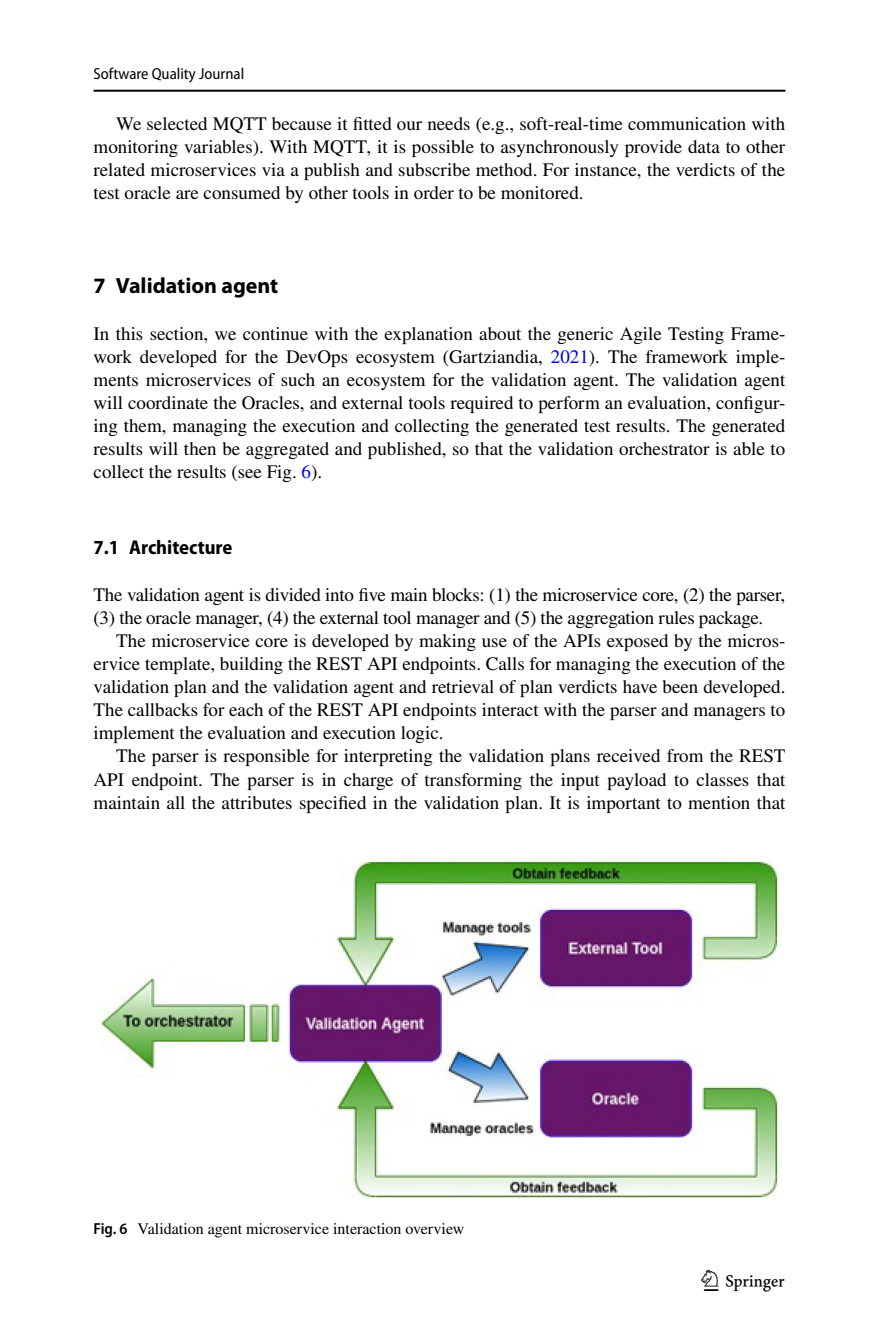
<style>
.page{position:relative;width:879px;height:1333px;background:#fff}
.page>*{position:absolute;margin:0;border:0;box-sizing:border-box;transform-origin:0 0}
.t1{font:30px "Springnew Regular 5";color:#000}
.t2{font:700 22px "Myriad Pro";color:#000}
.t3{font:700 semi-condensed 20px "Myriad Pro";color:#000}
.t4{font:19px/23px "STIX";color:#000;text-align:justify}
.t5{font:16px "STIX";color:#000}
.t6{font:semi-condensed 16px "Myriad Pro";color:#000}
.s1{color:#00f}
.s2{font-family:"Myriad Pro";font-weight:600;font-stretch:semi-condensed}
</style>
<div class="page">
<hr style="left:94px;top:90px;width:691px;height:2px;background:#000">
<img style="left:101px;top:859px;width:677px;height:339px">
<p class="t6" style="left:94px;top:65px;width:152px">Software Quality Journal</p>
<p class="t4" style="left:94px;top:113px;width:693px;text-indent:23px">We selected MQTT because it fitted our needs (e.g., soft-real-time communication with monitoring variables). With MQTT, it is possible to asynchronously provide data to other related microservices via a publish and subscribe method. For instance, the verdicts of the test oracle are consumed by other tools in order to be monitored.</p>
<p class="t2" style="left:94px;top:271px;width:186px">7 Validation agent</p>
<p class="t4" style="left:94px;top:323px;width:693px">In this section, we continue with the explanation about the generic Agile Testing Frame&shy;work developed for the DevOps ecosystem (Gartziandia, <span class="s1">2021</span>). The framework imple&shy;ments microservices of such an ecosystem for the validation agent. The validation agent will coordinate the Oracles, and external tools required to perform an evaluation, configur&shy;ing them, managing the execution and collecting the generated test results. The generated results will then be aggregated and published, so that the validation orchestrator is able to collect the results (see Fig. <span class="s1">6</span>).</p>
<p class="t3" style="left:94px;top:536px;width:140px">7.1 Architecture</p>
<p class="t4" style="left:94px;top:584px;width:693px">The validation agent is divided into five main blocks: (1) the microservice core, (2) the parser, (3) the oracle manager, (4) the external tool manager and (5) the aggregation rules package.</p>
<p class="t4" style="left:94px;top:630px;width:693px;text-indent:23px">The microservice core is developed by making use of the APIs exposed by the micros&shy;ervice template, building the REST API endpoints. Calls for managing the execution of the validation plan and the validation agent and retrieval of plan verdicts have been developed.<br>The callbacks for each of the REST API endpoints interact with the parser and managers to implement the evaluation and execution logic.</p>
<p class="t4" style="left:94px;top:745px;width:693px;text-indent:23px">The parser is responsible for interpreting the validation plans received from the REST API endpoint. The parser is in charge of transforming the input payload to classes that maintain all the attributes specified in the validation plan. It is important to mention that</p>
<p class="t5" style="left:94px;top:1217px;width:372px"><span class="s2">Fig. 6</span> Validation agent microservice interaction overview</p>
<h1 class="t1" style="left:704px;top:1269px;width:83px">1 3</h1>
</div>
